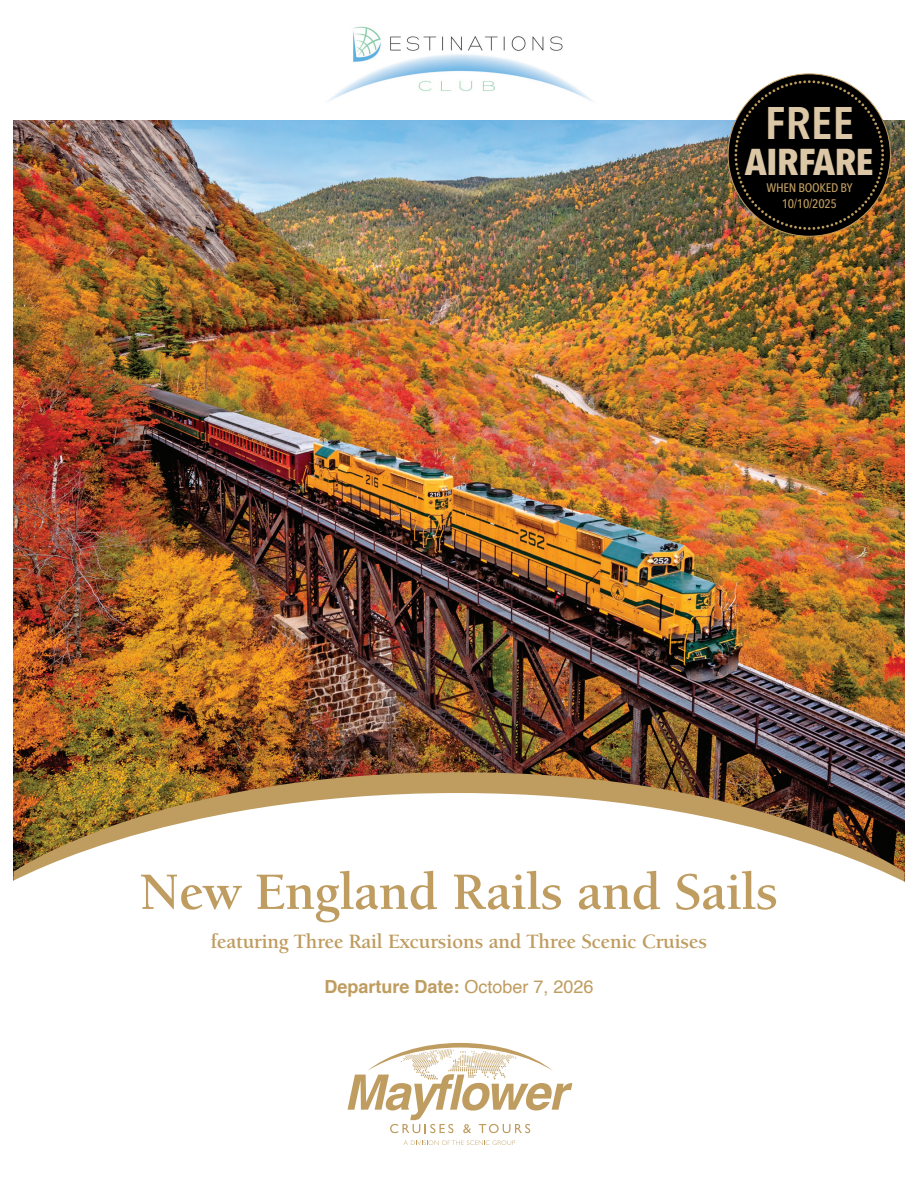
<style>
.page{position:relative;width:918px;height:1188px;background:#fff}
.page>*{position:absolute;margin:0;border:0;box-sizing:border-box;transform-origin:0 0}
.t1{font:700 54px "Berkeley Oldstyle IT Cby BT";color:#bf9c60}
.t2{font:600 45.6px "Avenir Next Condensed";color:#dbc7a5;scale:1.09 1}
.t3{font:700 37.2px "Avenir Next Condensed";letter-spacing:-.02em;color:#dbc7a5;scale:1.09 1}
.t4{font:700 21px "Berkeley Oldstyle IT Cby BT";color:#bf9c5f}
.t5{font:700 18px "Helvetica";color:#bf9c5f}
.t6{font:500 12.45px/16.5px "Avenir Next Condensed";letter-spacing:-.02em;color:#bf9c5f;text-align:center;scale:1.07 1}
.s1{font-weight:400}
</style>
<div class="page">
<img style="left:14px;top:121px;width:890px;height:651px">
<img style="left:14px;top:772px;width:890px;height:21px">
<svg style="left:13px;top:793px;width:892px;height:352px"></svg>
<svg style="left:348px;top:1043px;width:224px;height:90px"></svg>
<svg style="left:404px;top:1140px;width:111px;height:5px"></svg>
<svg style="left:728px;top:74px;width:162px;height:162px"></svg>
<svg style="left:733px;top:79px;width:153px;height:152px;background:#221d17"></svg>
<img style="left:327px;top:26px;width:267px;height:76px">
<h2 class="t2" style="left:765px;top:84px;width:83px">FREE</h2>
<h3 class="t3" style="left:745px;top:140px;width:120px">AIRFARE</h3>
<p class="t6" style="left:766px;top:179px;width:82px">WHEN BOOKED BY<br>10/10/2025</p>
<h1 class="t1" style="left:140px;top:859px;width:639px">New England Rails and Sails</h1>
<p class="t4" style="left:211px;top:929px;width:498px">featuring Three Rail Excursions and Three Scenic Cruises</p>
<p class="t5" style="left:324px;top:972px;width:271px">Departure Date: <span class="s1">October 7, 2026</span></p>
</div>
